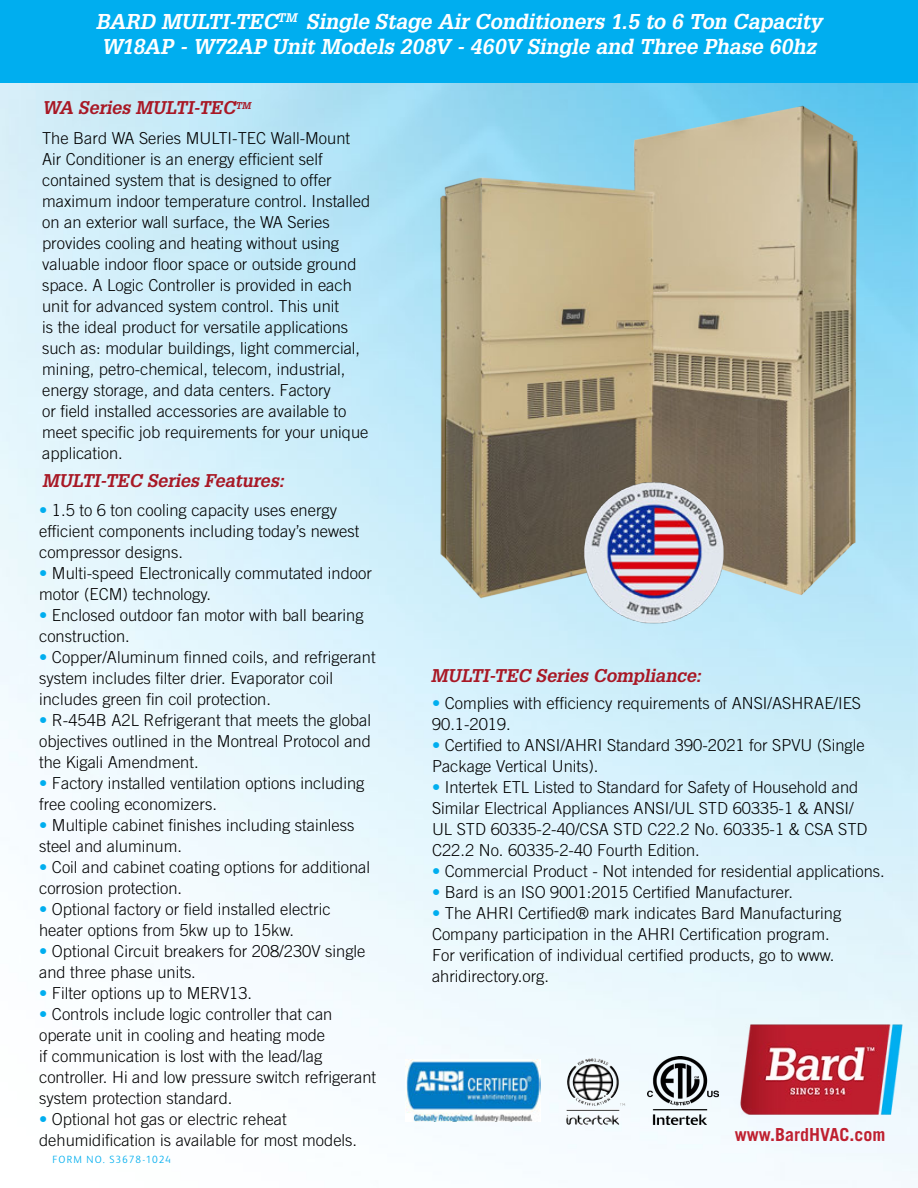
<style>
.page{position:relative;width:918px;height:1188px;background:#fff}
.page>*{position:absolute;margin:0;border:0;box-sizing:border-box;transform-origin:0 0}
.t1{font:italic 700 21px/25.2px "Glypha LT Std";letter-spacing:-.01em;color:#fff}
.t2{font:italic 700 18px "Glypha LT Std";letter-spacing:-.01em;color:#a81825}
.t3{font:700 18px "Trade Gothic LT Std";color:#bf2030}
.t4{font:300 16.5px/21px "Trade Gothic LT Std";color:#000}
.t5{font:300 10.5px "FS Albert";letter-spacing:.1em;color:#00aeef}
.s1{color:#00aeef}
</style>
<div class="page">
<img style="left:0;top:82px;width:918px;height:1106px">
<div style="left:0;top:0;width:918px;height:82px;background:#00aeef"></div>
<img style="left:647px;top:1056px;width:71px;height:69px">
<img style="left:405px;top:1059px;width:136px;height:63px">
<img style="left:567px;top:1058px;width:52px;height:43px">
<img style="left:392px;top:95px;width:519px;height:518px">
<img style="left:732px;top:1016px;width:179px;height:109px">
<img style="left:577px;top:474px;width:155px;height:156px">
<p class="t1" style="left:96px;top:9px;width:728px">BARD MULTI-TEC<sup>TM</sup> Single Stage Air Conditioners 1.5 to 6 Ton Capacity<br>W18AP - W72AP Unit Models 208V - 460V Single and Three Phase 60hz</p>
<p class="t2" style="left:42px;top:97px;width:210px">WA Series MULTI-TEC<sup>TM</sup></p>
<p class="t4" style="left:42px;top:127px;width:330px">The Bard WA Series MULTI-TEC Wall-Mount Air Conditioner is an energy efficient self contained system that is designed to offer maximum indoor temperature control. Installed on an exterior wall surface, the WA Series provides cooling and heating without using valuable indoor floor space or outside ground space. A Logic Controller is provided in each unit for advanced system control. This unit<br>is the ideal product for versatile applications such as: modular buildings, light commercial, mining, petro-chemical, telecom, industrial, energy storage, and data centers. Factory<br>or field installed accessories are available to meet specific job requirements for your unique application.</p>
<p class="t2" style="left:42px;top:469px;width:244px">MULTI-TEC Series Features:</p>
<p class="t4" style="left:39px;top:500px;width:322px"><span class="s1">•</span> 1.5 to 6 ton cooling capacity uses energy efficient components including today’s newest compressor designs.</p>
<p class="t4" style="left:39px;top:563px;width:334px"><span class="s1">•</span> Multi-speed Electronically commutated indoor motor (ECM) technology.</p>
<p class="t4" style="left:39px;top:605px;width:326px"><span class="s1">•</span> Enclosed outdoor fan motor with ball bearing construction.</p>
<p class="t4" style="left:39px;top:647px;width:338px"><span class="s1">•</span> Copper/Aluminum finned coils, and refrigerant system includes filter drier. Evaporator coil includes green fin coil protection.</p>
<p class="t4" style="left:39px;top:710px;width:333px;text-align:justify"><span class="s1">•</span> R-454B A2L Refrigerant that meets the global objectives outlined in the Montreal Protocol and the Kigali Amendment.</p>
<p class="t4" style="left:39px;top:773px;width:327px"><span class="s1">•</span> Factory installed ventilation options including free cooling economizers.</p>
<p class="t4" style="left:39px;top:815px;width:317px"><span class="s1">•</span> Multiple cabinet finishes including stainless steel and aluminum.</p>
<p class="t4" style="left:39px;top:857px;width:332px"><span class="s1">•</span> Coil and cabinet coating options for additional corrosion protection.</p>
<p class="t4" style="left:39px;top:899px;width:293px"><span class="s1">•</span> Optional factory or field installed electric heater options from 5kw up to 15kw.</p>
<p class="t4" style="left:39px;top:941px;width:328px"><span class="s1">•</span> Optional Circuit breakers for 208/230V single and three phase units.</p>
<p class="t4" style="left:39px;top:983px;width:215px"><span class="s1">•</span> Filter options up to MERV13.</p>
<p class="t4" style="left:39px;top:1004px;width:339px"><span class="s1">•</span> Controls include logic controller that can operate unit in cooling and heating mode<br>if communication is lost with the lead/lag controller. Hi and low pressure switch refrigerant system protection standard.</p>
<p class="t4" style="left:39px;top:1109px;width:320px"><span class="s1">•</span> Optional hot gas or electric reheat dehumidification is available for most models.</p>
<p class="t5" style="left:52px;top:1153px;width:120px">FORM NO. S3678-1024</p>
<p class="t2" style="left:431px;top:665px;width:272px">MULTI-TEC Series Compliance:</p>
<p class="t4" style="left:432px;top:693px;width:431px"><span class="s1">•</span> Complies with efficiency requirements of ANSI/ASHRAE/IES<br>90.1-2019.</p>
<p class="t4" style="left:432px;top:735px;width:434px"><span class="s1">•</span> Certified to ANSI/AHRI Standard 390-2021 for SPVU (Single<br>Package Vertical Units).</p>
<p class="t4" style="left:432px;top:777px;width:437px"><span class="s1">•</span> Intertek ETL Listed to Standard for Safety of Household and Similar Electrical Appliances ANSI/UL STD 60335-1 &amp; ANSI/ UL STD 60335-2-40/CSA STD C22.2 No. 60335-1 &amp; CSA STD C22.2 No. 60335-2-40 Fourth Edition.</p>
<p class="t4" style="left:432px;top:861px;width:454px"><span class="s1">•</span> Commercial Product - Not intended for residential applications.</p>
<p class="t4" style="left:432px;top:882px;width:362px"><span class="s1">•</span> Bard is an ISO 9001:2015 Certified Manufacturer.</p>
<p class="t4" style="left:432px;top:903px;width:411px"><span class="s1">•</span> The AHRI Certified® mark indicates Bard Manufacturing Company participation in the AHRI Certification program.<br>For verification of individual certified products, go to www. ahridirectory.org.</p>
<p class="t3" style="left:735px;top:1124px;width:152px">www.BardHVAC.com</p>
</div>
